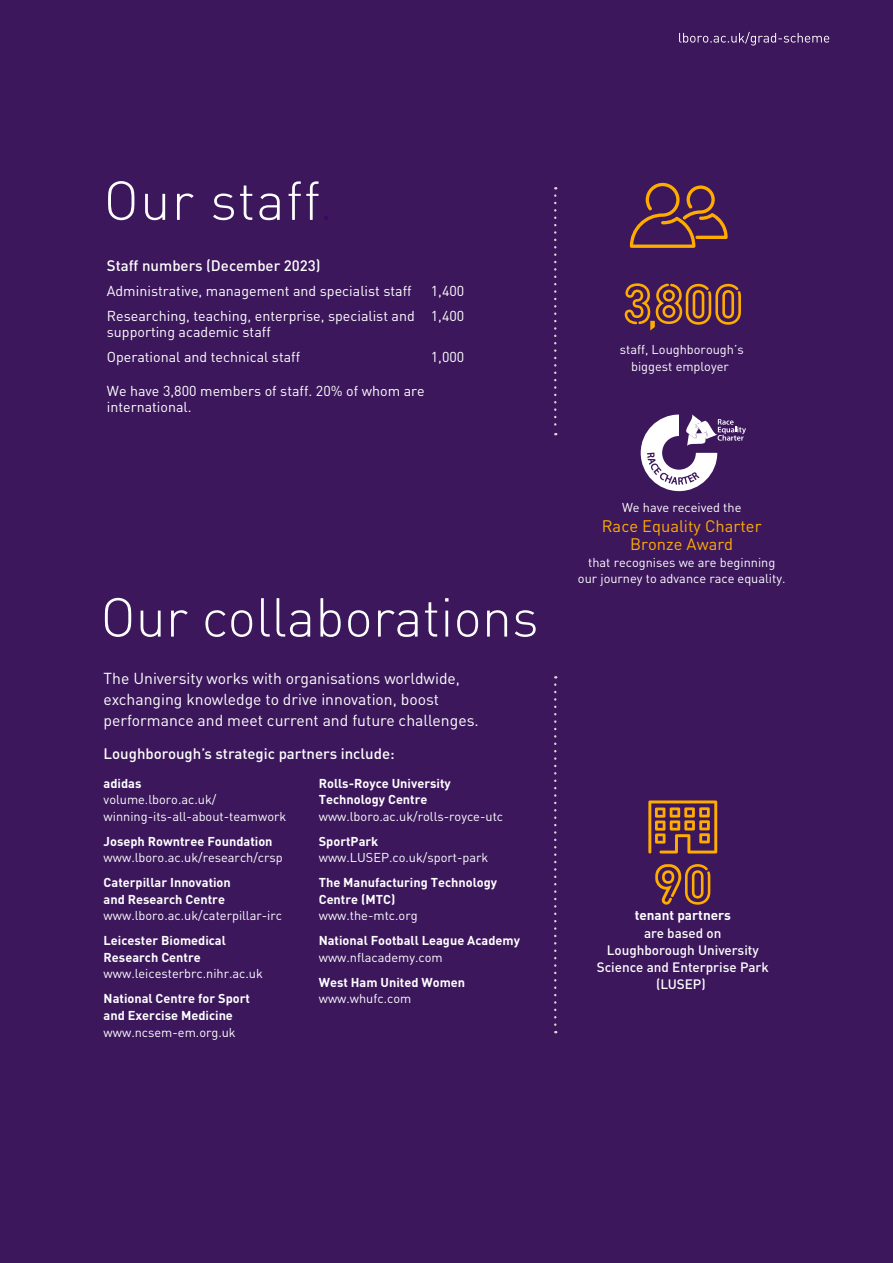
<style>
.page{position:relative;width:893px;height:1263px;background:#3c175c}
.page>*{position:absolute;margin:0;border:0;box-sizing:border-box;transform-origin:0 0}
.t1{font:300 54px "DINOT";color:#fff}
.t2{font:300 54px "DINOT";letter-spacing:.025em;color:#fff}
.t3{font:16.5px/18px "DINOT";color:#ffac00;text-align:center}
.t4{font:15.75px/21px "DINOT";color:#fff}
.t5{font:500 15px "DINOT";color:#fff}
.t6{font:14.25px/25px "DINOT";color:#fff}
.t7{font:500 13.5px/17.2px "DINOT";color:#fff;text-align:center}
.t8{font:700 13.5px "DINOT";color:#fff}
.t9{font:12.75px/16.5px "DINOT";color:#fff;text-align:center}
.t10{font:700 12.75px/16.5px "DINOT";color:#fff}
.s1{color:#3c0865}
</style>
<div class="page">
<svg style="left:554px;top:685px;width:2px;height:348px"></svg>
<svg style="left:641px;top:414px;width:105px;height:77px"></svg>
<svg style="left:554px;top:196px;width:2px;height:239px"></svg>
<svg style="left:630px;top:183px;width:98px;height:65px"></svg>
<svg style="left:625px;top:283px;width:116px;height:47px"></svg>
<svg style="left:655px;top:864px;width:55px;height:41px"></svg>
<svg style="left:648px;top:800px;width:69px;height:54px"></svg>
<svg style="left:679px;top:32px;width:150px;height:14px"></svg>
<h1 class="t2" style="left:104px;top:167px;width:231px">Our staff<span class="s1">.</span></h1>
<p class="t5" style="left:107px;top:256px;width:215px">Staff numbers (December 2023)</p>
<p class="t6" style="left:107px;top:278px;width:306px">Administrative, management and specialist staff</p>
<p class="t6" style="left:107px;top:278px;width:359px;text-align:right">1,400<br>Researching, teaching, enterprise, specialist and 1,400</p>
<p class="t6" style="left:107px;top:319px;width:195px">supporting academic staff<br>Operational and technical staff</p>
<p class="t6" style="left:431px;top:344px;width:35px">1,000</p>
<p class="t6" style="left:107px;top:382px;width:319px;line-height:16.5px">We have 3,800 members of staff. 20% of whom are international.</p>
<h1 class="t1" style="left:100px;top:584px;width:440px">Our collaborations</h1>
<p class="t4" style="left:104px;top:667px;width:377px">The University works with organisations worldwide, exchanging knowledge to drive innovation, boost performance and meet current and future challenges.</p>
<p class="t5" style="left:104px;top:744px;width:292px">Loughborough’s strategic partners include:</p>
<p class="t10" style="left:104px;top:775px;width:39px">adidas</p>
<p class="t9" style="left:104px;top:791px;width:184px;text-align:left">volume.lboro.ac.uk/ winning-its-all-about-teamwork</p>
<p class="t10" style="left:104px;top:833px;width:170px">Joseph Rowntree Foundation</p>
<p class="t9" style="left:104px;top:849px;width:181px">www.lboro.ac.uk/research/crsp</p>
<p class="t10" style="left:104px;top:874px;width:129px">Caterpillar Innovation and Research Centre</p>
<p class="t9" style="left:104px;top:907px;width:180px">www.lboro.ac.uk/caterpillar-irc</p>
<p class="t10" style="left:104px;top:932px;width:124px">Leicester Biomedical<br>Research Centre</p>
<p class="t9" style="left:104px;top:965px;width:161px">www.leicesterbrc.nihr.ac.uk</p>
<p class="t10" style="left:104px;top:990px;width:148px">National Centre for Sport and Exercise Medicine</p>
<p class="t9" style="left:104px;top:1023px;width:134px">www.ncsem-em.org.uk</p>
<p class="t10" style="left:319px;top:775px;width:134px">Rolls-Royce University<br>Technology Centre</p>
<p class="t9" style="left:319px;top:808px;width:186px">www.lboro.ac.uk/rolls-royce-utc</p>
<p class="t10" style="left:319px;top:833px;width:61px">SportPark</p>
<p class="t9" style="left:319px;top:849px;width:171px">www.LUSEP.co.uk/sport-park</p>
<p class="t10" style="left:319px;top:874px;width:180px">The Manufacturing Technology<br>Centre (MTC)</p>
<p class="t9" style="left:319px;top:907px;width:100px">www.the-mtc.org</p>
<p class="t10" style="left:319px;top:932px;width:203px">National Football League Academy</p>
<p class="t9" style="left:319px;top:949px;width:125px">www.nflacademy.com</p>
<p class="t10" style="left:319px;top:974px;width:148px">West Ham United Women</p>
<p class="t9" style="left:319px;top:990px;width:94px">www.whufc.com</p>
<p class="t9" style="left:620px;top:341px;width:125px">staff, Loughborough’s biggest employer<span class="s1">.</span></p>
<p class="t9" style="left:622px;top:499px;width:121px">We have received the</p>
<p class="t3" style="left:602px;top:517px;width:161px">Race Equality Charter<br>Bronze Award</p>
<p class="t9" style="left:578px;top:554px;width:209px">that recognises we are beginning our journey to advance race equality.</p>
<p class="t8" style="left:635px;top:907px;width:98px">tenant partners</p>
<p class="t7" style="left:597px;top:924px;width:174px">are based on<br>Loughborough University<br>Science and Enterprise Park (LUSEP)<span class="s1">.</span></p>
</div>
